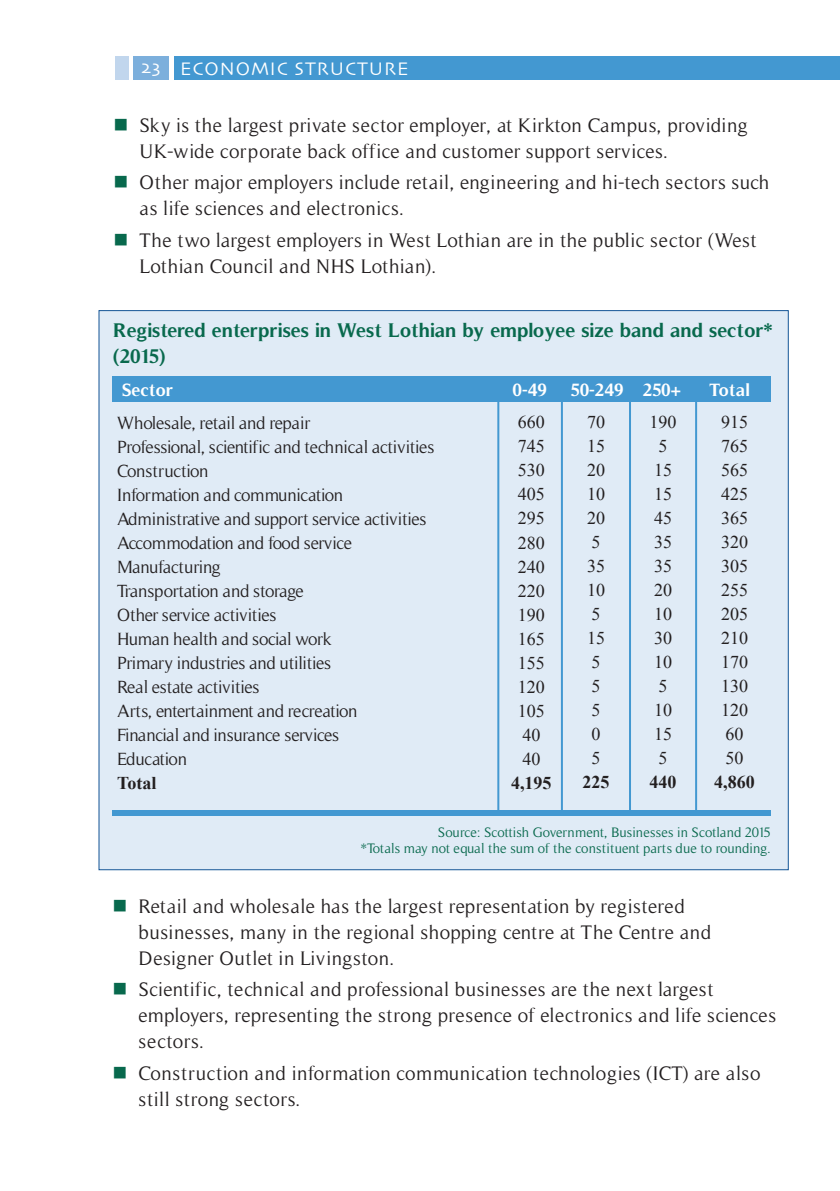
<style>
.page{position:relative;width:840px;height:1191px;background:#fff}
.page>*{position:absolute;margin:0;border:0;box-sizing:border-box;transform-origin:0 0}
.t1{font:20px/26px "Timeless";letter-spacing:.02em;color:#231f20}
.t2{font:700 20px/26px "Timeless";color:#08694d}
.t3{font:19px "Skia";letter-spacing:.05em;color:#fff}
.t4{font:18px/24px "Timeless";letter-spacing:-.02em;color:#231f20}
.t5{font:18px/24px "Times New Roman";color:#231f20}
.t6{font:700 18px "Timeless";color:#fff}
.t7{font:700 18px "Times New Roman";color:#231f20}
.t8{font:14px/16px "Timeless";letter-spacing:.005em;color:#08694d;text-align:right}
.s1{color:#08694d}
</style>
<div class="page">
<div style="left:174px;top:57px;width:665px;height:23px;background:#4398d1"></div>
<div style="left:133px;top:57px;width:36px;height:23px;background:#7cafdc"></div>
<div style="left:115px;top:57px;width:14px;height:23px;background:#c1d6ed"></div>
<div style="left:99px;top:310px;width:689px;height:560px;background:#e0ebf6;border:1px solid #145596"></div>
<div style="left:112px;top:376px;width:658px;height:26px;background:#4398d1"></div>
<hr style="left:694px;top:380px;width:2px;height:434px;background:#4398d1">
<hr style="left:497px;top:379px;width:2px;height:436px;background:#4398d1">
<div style="left:112px;top:810px;width:658px;height:5px;background:#4398d1"></div>
<hr style="left:560px;top:378px;width:2px;height:437px;background:#4398d1">
<hr style="left:628px;top:376px;width:2px;height:437px;background:#4398d1">
<p class="t3" style="left:141px;top:57px;width:269px">23 ECONOMIC STRUCTURE</p>
<p class="t1" style="left:139px;top:112px;width:609px;text-indent:-26px"><span class="s1">■</span> Sky is the largest private sector employer, at Kirkton Campus, providing<br>UK-wide corporate back office and customer support services.</p>
<p class="t1" style="left:139px;top:170px;width:630px;text-indent:-26px"><span class="s1">■</span> Other major employers include retail, engineering and hi-tech sectors such as life sciences and electronics.</p>
<p class="t1" style="left:139px;top:227px;width:618px;text-indent:-26px"><span class="s1">■</span> The two largest employers in West Lothian are in the public sector (West<br>Lothian Council and NHS Lothian).</p>
<p class="t2" style="left:113px;top:317px;width:660px">Registered enterprises in West Lothian by employee size band and sector* (2015)</p>
<p class="t6" style="left:122px;top:379px;width:53px">Sector</p>
<p class="t6" style="left:512px;top:379px;width:36px">0-49</p>
<p class="t6" style="left:571px;top:379px;width:111px">50-249 250+</p>
<p class="t6" style="left:709px;top:379px;width:42px">Total</p>
<p class="t4" style="left:117px;top:411px;width:318px">Wholesale, retail and repair<br>Professional, scientific and technical activities<br>Construction<br>Information and communication<br>Administrative and support service activities<br>Accommodation and food service<br>Manufacturing<br>Transportation and storage<br>Other service activities<br>Human health and social work<br>Primary industries and utilities<br>Real estate activities<br>Arts, entertainment and recreation<br>Financial and insurance services<br>Education</p>
<p class="t7" style="left:117px;top:772px;width:41px">Total</p>
<p class="t5" style="left:649px;top:410px;width:28px">190<br>5<br>15<br>15<br>45<br>35<br>35<br>20<br>10<br>30<br>10<br>5<br>10<br>15<br>5</p>
<p class="t7" style="left:649px;top:772px;width:28px">440</p>
<p class="t8" style="left:360px;top:825px;width:412px">Source: Scottish Government, Businesses in Scotland 2015<br>*Totals may not equal the sum of the constituent parts due to rounding.</p>
<p class="t5" style="left:720px;top:410px;width:28px">915<br>765<br>565<br>425<br>365<br>320<br>305<br>255<br>205<br>210<br>170<br>130<br>120<br>60<br>50</p>
<p class="t7" style="left:714px;top:772px;width:42px">4,860</p>
<p class="t5" style="left:586px;top:410px;width:19px">70<br>15<br>20<br>10<br>20<br>5<br>35<br>10<br>5<br>15<br>5<br>5<br>5<br>0<br>5</p>
<p class="t7" style="left:582px;top:772px;width:28px">225</p>
<p class="t5" style="left:517px;top:410px;width:28px">660<br>745<br>530<br>405<br>295<br>280<br>240<br>220<br>190<br>165<br>155<br>120<br>105<br>40<br>40</p>
<p class="t7" style="left:511px;top:772px;width:42px">4,195</p>
<p class="t1" style="left:138px;top:893px;width:573px;text-indent:-26px"><span class="s1">■</span> Retail and wholesale has the largest representation by registered businesses, many in the regional shopping centre at The Centre and<br>Designer Outlet in Livingston.</p>
<p class="t1" style="left:138px;top:976px;width:638px;text-indent:-26px"><span class="s1">■</span> Scientific, technical and professional businesses are the next largest employers, representing the strong presence of electronics and life sciences sectors.</p>
<p class="t1" style="left:138px;top:1060px;width:623px;text-indent:-26px"><span class="s1">■</span> Construction and information communication technologies (ICT) are also still strong sectors.</p>
</div>
